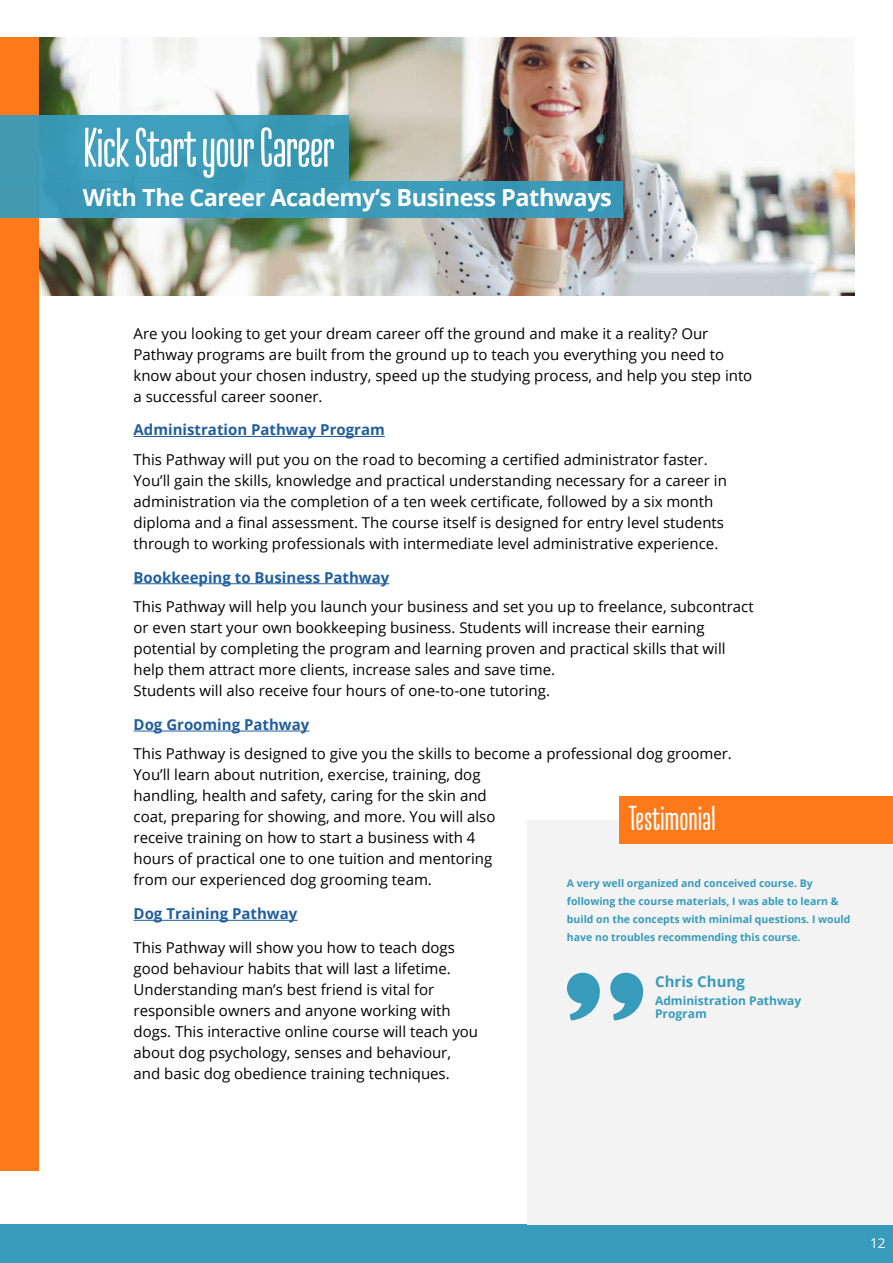
<style>
.page{position:relative;width:893px;height:1263px;background:#fff}
.page>*{position:absolute;margin:0;border:0;box-sizing:border-box;transform-origin:0 0}
.t1{font:700 55.65px "Briko";letter-spacing:-.02em;color:#fff}
.t2{font:700 34.5px "Briko";color:#fff}
.t3{font:700 23.55px "Open Sans";letter-spacing:-.02em;color:#fff}
.t4{font:15px/21px "Open Sans";color:#000}
.t5{font:700 15px "Open Sans";color:#215e9e}
.t6{font:700 15px "Open Sans";color:#379bbb}
.t7{font:13.5px "Open Sans";color:#fff}
.t8{font:700 12px/13.5px "Open Sans";color:#379bbb}
.t9{font:700 10.5px/18px "Open Sans";color:#379bbb}
</style>
<div class="page">
<hr style="left:134px;top:436px;width:251px;height:1px;background:#215e9e">
<hr style="left:134px;top:583px;width:255px;height:1px;background:#215e9e">
<hr style="left:134px;top:731px;width:175px;height:1px;background:#215e9e">
<hr style="left:134px;top:920px;width:163px;height:1px;background:#215e9e">
<img style="left:39px;top:38px;width:816px;height:258px">
<div style="left:0;top:1225px;width:893px;height:38px;background:#379bbb"></div>
<div style="left:0;top:38px;width:39px;height:1133px;background:#fe791a"></div>
<div style="left:0;top:115px;width:349px;height:67px;background:#3e9ab7"></div>
<div style="left:0;top:182px;width:623px;height:36px;background:#379bbb"></div>
<div style="left:527px;top:820px;width:366px;height:405px;background:#f4f3f3"></div>
<div style="left:619px;top:796px;width:274px;height:48px;background:#fe791a"></div>
<svg style="left:567px;top:972px;width:33px;height:48px"></svg>
<svg style="left:610px;top:972px;width:34px;height:48px"></svg>
<h1 class="t1" style="left:83px;top:119px;width:253px">Kick Start your Career</h1>
<h3 class="t3" style="left:83px;top:181px;width:531px">With The Career Academy’s Business Pathways</h3>
<p class="t4" style="left:134px;top:322px;width:620px">Are you looking to get your dream career off the ground and make it a reality? Our Pathway programs are built from the ground up to teach you everything you need to know about your chosen industry, speed up the studying process, and help you step into a successful career sooner.</p>
<p class="t5" style="left:134px;top:419px;width:253px">Administration Pathway Program</p>
<p class="t4" style="left:134px;top:448px;width:595px">This Pathway will put you on the road to becoming a certified administrator faster.<br>You’ll gain the skills, knowledge and practical understanding necessary for a career in administration via the completion of a ten week certificate, followed by a six month diploma and a final assessment. The course itself is designed for entry level students through to working professionals with intermediate level administrative experience.</p>
<p class="t5" style="left:134px;top:567px;width:257px">Bookkeeping to Business Pathway</p>
<p class="t4" style="left:134px;top:596px;width:622px">This Pathway will help you launch your business and set you up to freelance, subcontract or even start your own bookkeeping business. Students will increase their earning potential by completing the program and learning proven and practical skills that will help them attract more clients, increase sales and save time.<br>Students will also receive four hours of one-to-one tutoring.</p>
<p class="t5" style="left:134px;top:714px;width:177px">Dog Grooming Pathway</p>
<p class="t4" style="left:134px;top:743px;width:600px">This Pathway is designed to give you the skills to become a professional dog groomer.<br>You’ll learn about nutrition, exercise, training, dog<br>handling, health and safety, caring for the skin and<br>coat, preparing for showing, and more. You will also<br>receive training on how to start a business with 4<br>hours of practical one to one tuition and mentoring<br>from our experienced dog grooming team.</p>
<p class="t5" style="left:134px;top:903px;width:165px">Dog Training Pathway</p>
<p class="t4" style="left:134px;top:936px;width:346px">This Pathway will show you how to teach dogs good behaviour habits that will last a lifetime.<br>Understanding man’s best friend is vital for responsible owners and anyone working with dogs. This interactive online course will teach you about dog psychology, senses and behaviour, and basic dog obedience training techniques.</p>
<h2 class="t2" style="left:628px;top:800px;width:89px">Testimonial</h2>
<p class="t9" style="left:567px;top:874px;width:285px">A very well organized and conceived course. By following the course materials, I was able to learn &amp; build on the concepts with minimal questions. I would have no troubles recommending this course.</p>
<p class="t6" style="left:655px;top:971px;width:91px">Chris Chung</p>
<p class="t8" style="left:655px;top:993px;width:148px">Administration Pathway<br>Program</p>
<p class="t7" style="left:870px;top:1234px;width:17px">12</p>
</div>
